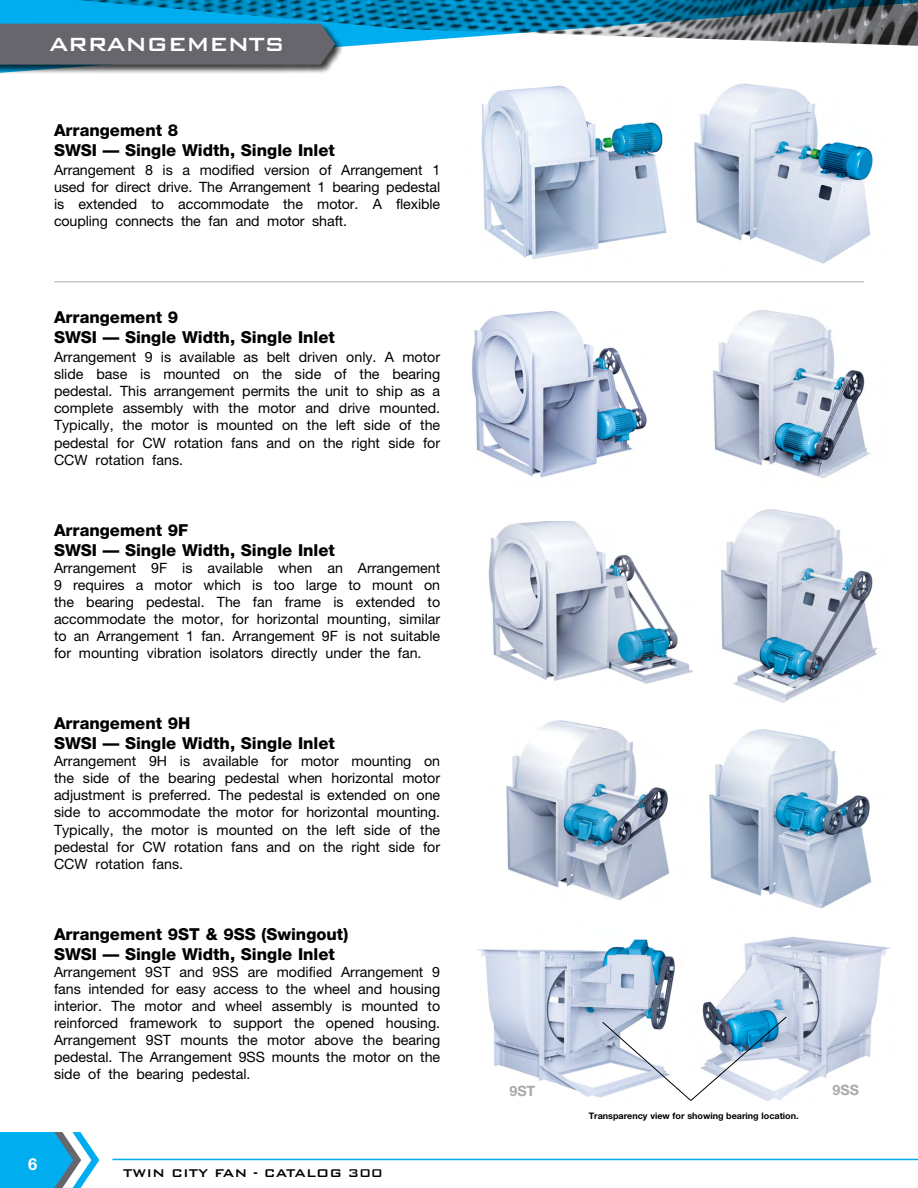
<style>
.page{position:relative;width:918px;height:1188px;background:#fff}
.page>*{position:absolute;margin:0;border:0;box-sizing:border-box;transform-origin:0 0}
.t1{font:500 25.5px "Bank Gothic BT";letter-spacing:-.03em;color:#fff}
.t2{font:800 16.5px/19.8px "Helvetica Neue";color:#000}
.t3{font:700 16.5px "Helvetica Neue";color:#fff}
.t4{font:500 15px "Bank Gothic BT";color:#000}
.t5{font:14.25px/17.1px "Helvetica Neue";color:#000;text-align:justify}
.t6{font:700 14.25px "Helvetica Neue";color:#a7a9ac}
.t7{font:700 9px "Helvetica Neue";color:#000}
</style>
<div class="page">
<svg style="left:0;top:0;width:918px;height:47px;background:#3a8dad"></svg>
<div style="left:0;top:23px;width:344px;height:51px;background:#000;opacity:.75"></div>
<div style="left:0;top:24px;width:335px;height:41px;background:#66666c"></div>
<svg style="left:0;top:1132px;width:99px;height:56px"></svg>
<hr style="left:112px;top:1159px;width:806px;height:1px;background:#00aeef">
<hr style="left:54px;top:281px;width:810px;height:1px;background:#a7a9ac">
<img style="left:481px;top:85px;width:186px;height:174px">
<img style="left:694px;top:83px;width:179px;height:181px">
<img style="left:471px;top:311px;width:176px;height:167px">
<img style="left:713px;top:310px;width:158px;height:168px">
<img style="left:721px;top:509px;width:157px;height:194px">
<img style="left:488px;top:522px;width:205px;height:162px">
<img style="left:709px;top:729px;width:163px;height:180px">
<img style="left:506px;top:720px;width:164px;height:181px">
<img style="left:702px;top:936px;width:188px;height:159px">
<img style="left:477px;top:939px;width:198px;height:159px">
<svg style="left:602px;top:1016px;width:185px;height:85px"></svg>
<h1 class="t1" style="left:49px;top:30px;width:237px">ARRANGEMENTS</h1>
<p class="t2" style="left:54px;top:120px;width:283px">Arrangement 8<br>SWSI — Single Width, Single Inlet</p>
<p class="t5" style="left:54px;top:161px;width:388px">Arrangement 8 is a modified version of Arrangement 1 used for direct drive. The Arrangement 1 bearing pedestal is extended to accommodate the motor. A flexible coupling connects the fan and motor shaft.</p>
<p class="t2" style="left:54px;top:307px;width:283px">Arrangement 9<br>SWSI — Single Width, Single Inlet</p>
<p class="t5" style="left:54px;top:348px;width:388px">Arrangement 9 is available as belt driven only. A motor slide base is mounted on the side of the bearing pedestal. This arrangement permits the unit to ship as a complete assembly with the motor and drive mounted.<br>Typically, the motor is mounted on the left side of the pedestal for CW rotation fans and on the right side for CCW rotation fans.</p>
<p class="t2" style="left:54px;top:520px;width:283px">Arrangement 9F<br>SWSI — Single Width, Single Inlet</p>
<p class="t5" style="left:54px;top:559px;width:388px">Arrangement 9F is available when an Arrangement 9 requires a motor which is too large to mount on the bearing pedestal. The fan frame is extended to accommodate the motor, for horizontal mounting, similar to an Arrangement 1 fan. Arrangement 9F is not suitable for mounting vibration isolators directly under the fan.</p>
<p class="t2" style="left:54px;top:713px;width:283px">Arrangement 9H<br>SWSI — Single Width, Single Inlet</p>
<p class="t5" style="left:54px;top:752px;width:388px">Arrangement 9H is available for motor mounting on the side of the bearing pedestal when horizontal motor adjustment is preferred. The pedestal is extended on one side to accommodate the motor for horizontal mounting.<br>Typically, the motor is mounted on the left side of the pedestal for CW rotation fans and on the right side for CCW rotation fans.</p>
<p class="t2" style="left:54px;top:924px;width:296px">Arrangement 9ST &amp; 9SS (Swingout)<br>SWSI — Single Width, Single Inlet</p>
<p class="t5" style="left:54px;top:963px;width:388px">Arrangement 9ST and 9SS are modified Arrangement 9 fans intended for easy access to the wheel and housing interior. The motor and wheel assembly is mounted to reinforced framework to support the opened housing.<br>Arrangement 9ST mounts the motor above the bearing pedestal. The Arrangement 9SS mounts the motor on the side of the bearing pedestal.</p>
<p class="t3" style="left:28px;top:1154px;width:11px">6</p>
<p class="t4" style="left:123px;top:1165px;width:261px">TWIN CITY FAN - CATALOG 300</p>
<p class="t6" style="left:509px;top:1082px;width:27px">9ST</p>
<p class="t6" style="left:833px;top:1081px;width:28px">9SS</p>
<p class="t7" style="left:589px;top:1110px;width:211px">Transparency view for showing bearing location.</p>
</div>
